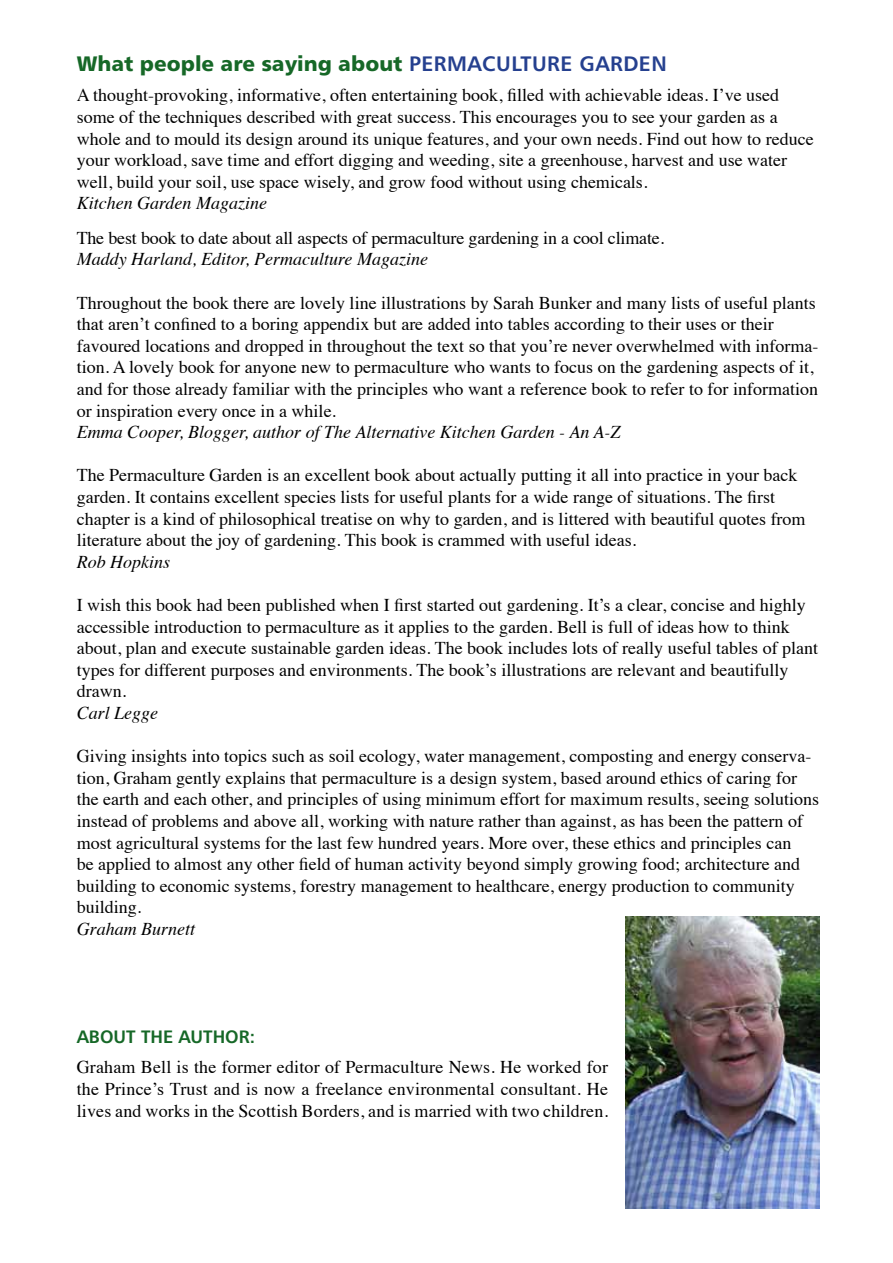
<style>
.page{position:relative;width:893px;height:1263px;background:#fff}
.page>*{position:absolute;margin:0;border:0;box-sizing:border-box;transform-origin:0 0}
.t1{font:21px "Humanist 777 BT Black B";color:#166827}
.t2{font:18px/21.6px "Times";color:#000}
.t3{font:italic 18px "Times";color:#000}
.t4{font:18px "Humanist 777 BT Bold B";color:#166827}
.s1{font-family:"Humanist 777 BT Bold B";color:#25408f}
</style>
<div class="page">
<img style="left:625px;top:917px;width:194px;height:292px">
<p class="t1" style="left:77px;top:50px;width:592px">What people are saying about <span class="s1">PERMACULTURE GARDEN</span></p>
<p class="t2" style="left:77px;top:83px;width:738px">A thought-provoking, informative, often entertaining book, filled with achievable ideas. I’ve used some of the techniques described with great success. This encourages you to see your garden as a whole and to mould its design around its unique features, and your own needs. Find out how to reduce your workload, save time and effort digging and weeding, site a greenhouse, harvest and use water well, build your soil, use space wisely, and grow food without using chemicals.</p>
<p class="t3" style="left:77px;top:188px;width:192px">Kitchen Garden Magazine</p>
<p class="t2" style="left:77px;top:225px;width:589px">The best book to date about all aspects of permaculture gardening in a cool climate.</p>
<p class="t3" style="left:77px;top:244px;width:353px">Maddy Harland, Editor, Permaculture Magazine</p>
<p class="t2" style="left:77px;top:290px;width:743px">Throughout the book there are lovely line illustrations by Sarah Bunker and many lists of useful plants that aren’t confined to a boring appendix but are added into tables according to their uses or their favoured locations and dropped in throughout the text so that you’re never overwhelmed with informa&shy;tion. A lovely book for anyone new to permaculture who wants to focus on the gardening aspects of it, and for those already familiar with the principles who want a reference book to refer to for information or inspiration every once in a while.</p>
<p class="t3" style="left:77px;top:416px;width:545px">Emma Cooper, Blogger, author of The Alternative Kitchen Garden - An A-Z</p>
<p class="t2" style="left:77px;top:463px;width:730px">The Permaculture Garden is an excellent book about actually putting it all into practice in your back garden. It contains excellent species lists for useful plants for a wide range of situations. The first chapter is a kind of philosophical treatise on why to garden, and is littered with beautiful quotes from literature about the joy of gardening. This book is crammed with useful ideas.</p>
<p class="t3" style="left:77px;top:546px;width:95px">Rob Hopkins</p>
<p class="t2" style="left:77px;top:593px;width:743px">I wish this book had been published when I first started out gardening. It’s a clear, concise and highly accessible introduction to permaculture as it applies to the garden. Bell is full of ideas how to think about, plan and execute sustainable garden ideas. The book includes lots of really useful tables of plant types for different purposes and environments. The book’s illustrations are relevant and beautifully drawn.</p>
<p class="t3" style="left:77px;top:697px;width:83px">Carl Legge</p>
<p class="t2" style="left:77px;top:744px;width:744px">Giving insights into topics such as soil ecology, water management, composting and energy conserva&shy;tion, Graham gently explains that permaculture is a design system, based around ethics of caring for the earth and each other, and principles of using minimum effort for maximum results, seeing solutions instead of problems and above all, working with nature rather than against, as has been the pattern of most agricultural systems for the last few hundred years. More over, these ethics and principles can<br>be applied to almost any other field of human activity beyond simply growing food; architecture and building to economic systems, forestry management to healthcare, energy production to community building.</p>
<p class="t3" style="left:77px;top:913px;width:120px">Graham Burnett</p>
<p class="t4" style="left:77px;top:1025px;width:180px">ABOUT THE AUTHOR:</p>
<p class="t2" style="left:77px;top:1055px;width:533px;text-align:justify">Graham Bell is the former editor of Permaculture News. He worked for the Prince’s Trust and is now a freelance environmental consultant. He lives and works in the Scottish Borders, and is married with two children.</p>
</div>
